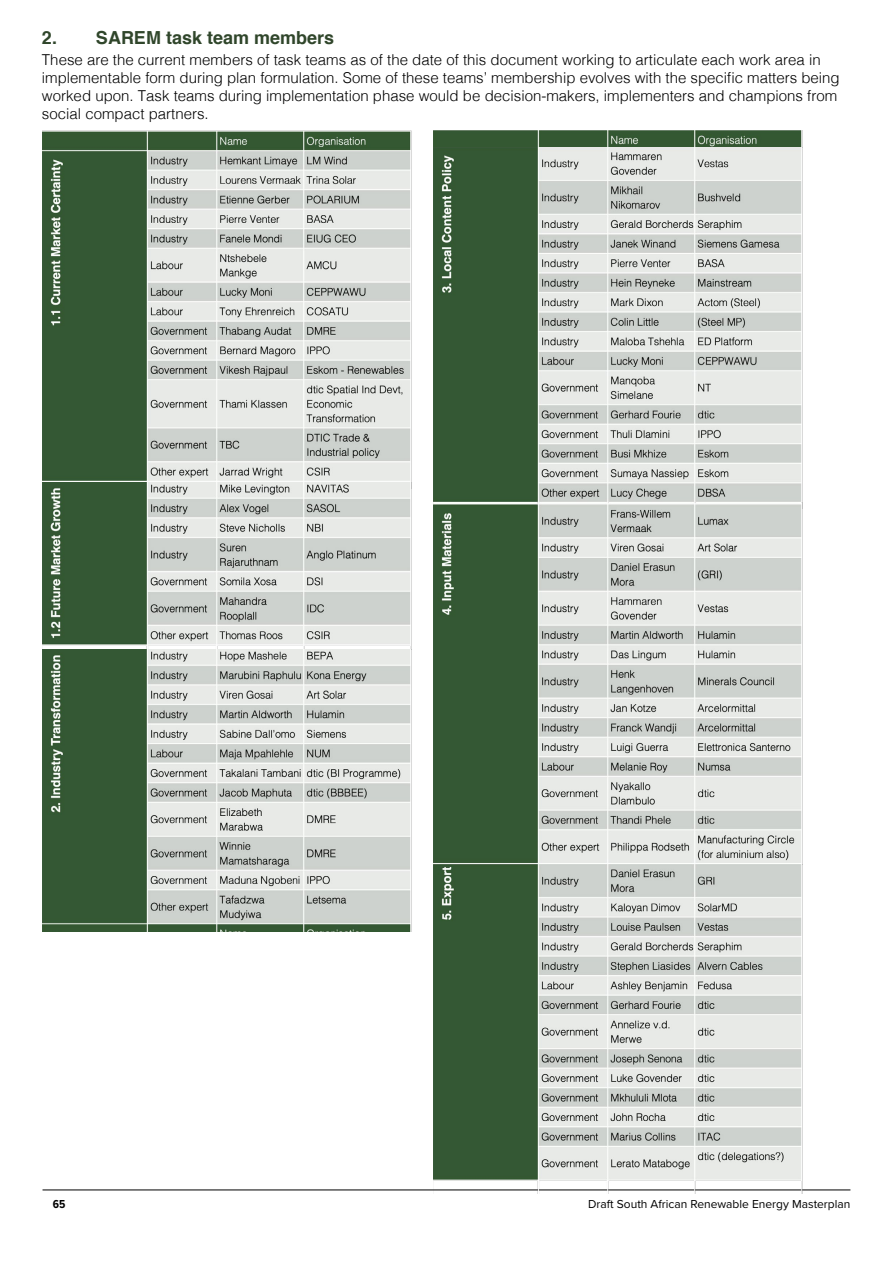
<style>
.page{position:relative;width:893px;height:1263px;background:#fff}
.page>*{position:absolute;margin:0;border:0;box-sizing:border-box;transform-origin:0 0}
.t1{font:700 18px "Helvetica";color:#30462b}
.t2{font:300 15px/18px "Helvetica";color:#000}
.t3{font:12px "Proxima Nova";color:#000}
.t4{font:700 12px "Proxima Nova Cond";color:#000}
</style>
<div class="page">
<hr style="left:43px;top:1189px;width:807px;height:1px;background:#000">
<img style="left:43px;top:130px;width:369px;height:353px">
<img style="left:43px;top:483px;width:369px;height:448px">
<img style="left:434px;top:130px;width:369px;height:373px">
<img style="left:434px;top:503px;width:369px;height:691px">
<p class="t1" style="left:42px;top:23px;width:294px">2. SAREM task team members</p>
<p class="t2" style="left:42px;top:49px;width:799px">These are the current members of task teams as of the date of this document working to articulate each work area in implementable form during plan formulation. Some of these teams’ membership evolves with the specific matters being worked upon. Task teams during implementation phase would be decision-makers, implementers and champions from social compact partners.</p>
<p class="t4" style="left:53px;top:1195px;width:14px">65</p>
<p class="t3" style="left:588px;top:1195px;width:264px">Draft South African Renewable Energy Masterplan</p>
</div>
